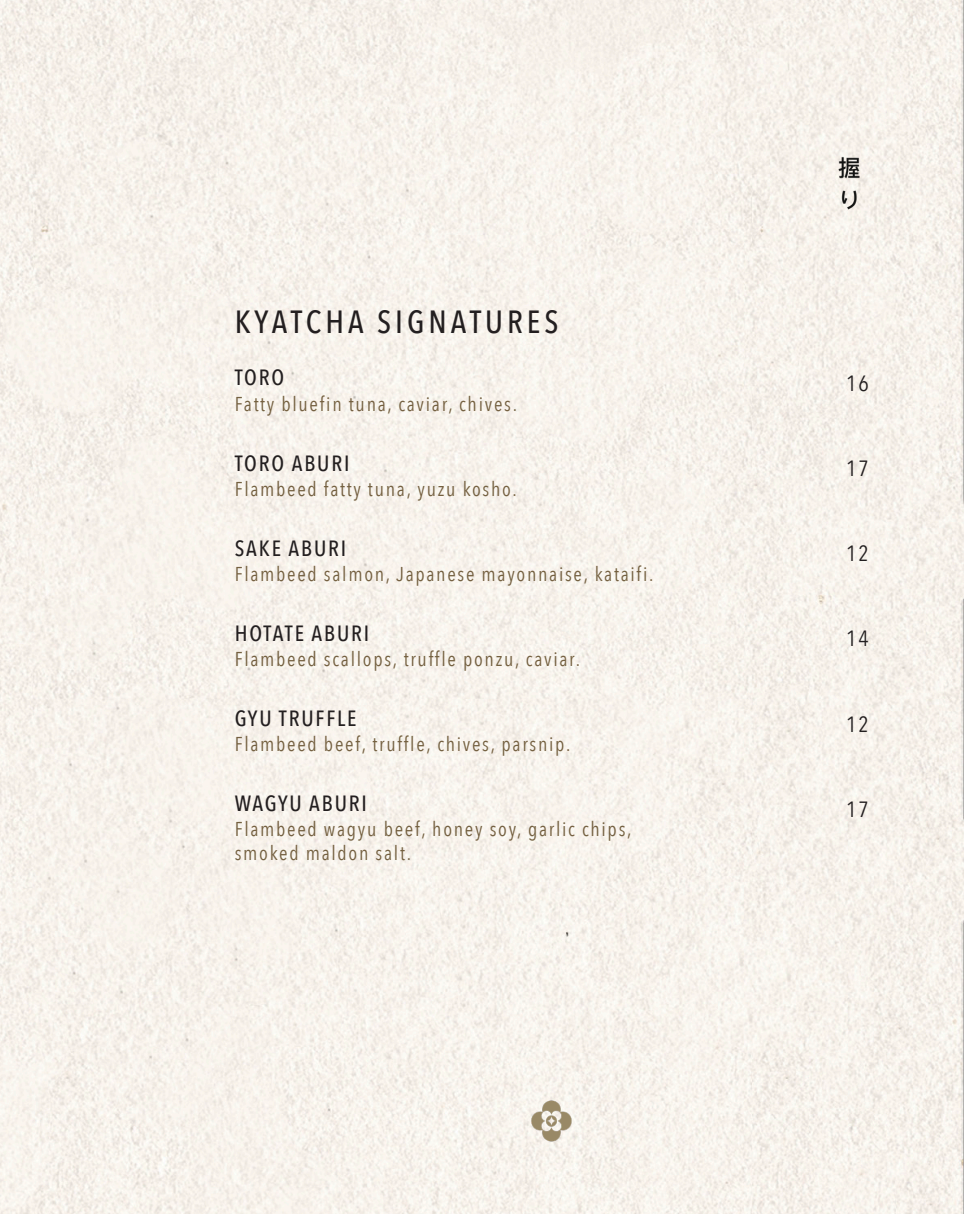
<style>
.page{position:relative;width:964px;height:1214px;background:#fff}
.page>*{position:absolute;margin:0;border:0;box-sizing:border-box;transform-origin:0 0}
.t1{font:500 32px "Avenir Next Condensed";letter-spacing:.125em;color:#231f20}
.t2{font:500 22px "Avenir Next Condensed";letter-spacing:.085em;color:#231f20}
.t3{font:22px "Avenir Next Condensed";letter-spacing:.085em;color:#231f20}
.t4{font:20px/24px "Avenir Next Condensed";letter-spacing:.085em;color:#746040}
</style>
<div class="page">
<img style="left:0;top:0;width:964px;height:1213px">
<img style="left:531px;top:1100px;width:42px;height:41px">
<img style="left:832px;top:152px;width:37px;height:69px">
<h1 class="t1" style="left:235px;top:303px;width:325px">KYATCHA SIGNATURES</h1>
<p class="t2" style="left:235px;top:364px;width:51px">TORO</p>
<p class="t4" style="left:235px;top:391px;width:284px">Fatty bluefin tuna, caviar, chives.</p>
<p class="t3" style="left:846px;top:365px;width:24px">16</p>
<p class="t2" style="left:235px;top:449px;width:116px">TORO ABURI</p>
<p class="t3" style="left:846px;top:450px;width:24px">17</p>
<p class="t4" style="left:235px;top:476px;width:283px">Flambeed fatty tuna, yuzu kosho.</p>
<p class="t2" style="left:235px;top:534px;width:113px">SAKE ABURI</p>
<p class="t4" style="left:235px;top:561px;width:420px">Flambeed salmon, Japanese mayonnaise, kataifi.</p>
<p class="t2" style="left:235px;top:619px;width:136px">HOTATE ABURI</p>
<p class="t4" style="left:235px;top:646px;width:347px">Flambeed scallops, truffle ponzu, caviar.</p>
<p class="t2" style="left:235px;top:704px;width:123px">GYU TRUFFLE</p>
<p class="t4" style="left:235px;top:731px;width:337px">Flambeed beef, truffle, chives, parsnip.</p>
<p class="t2" style="left:235px;top:789px;width:134px">WAGYU ABURI</p>
<p class="t4" style="left:235px;top:816px;width:398px">Flambeed wagyu beef, honey soy, garlic chips, smoked maldon salt.</p>
<p class="t3" style="left:846px;top:535px;width:24px">12</p>
<p class="t3" style="left:846px;top:620px;width:24px">14</p>
<p class="t3" style="left:846px;top:705px;width:24px">12</p>
<p class="t3" style="left:846px;top:790px;width:24px">17</p>
</div>
